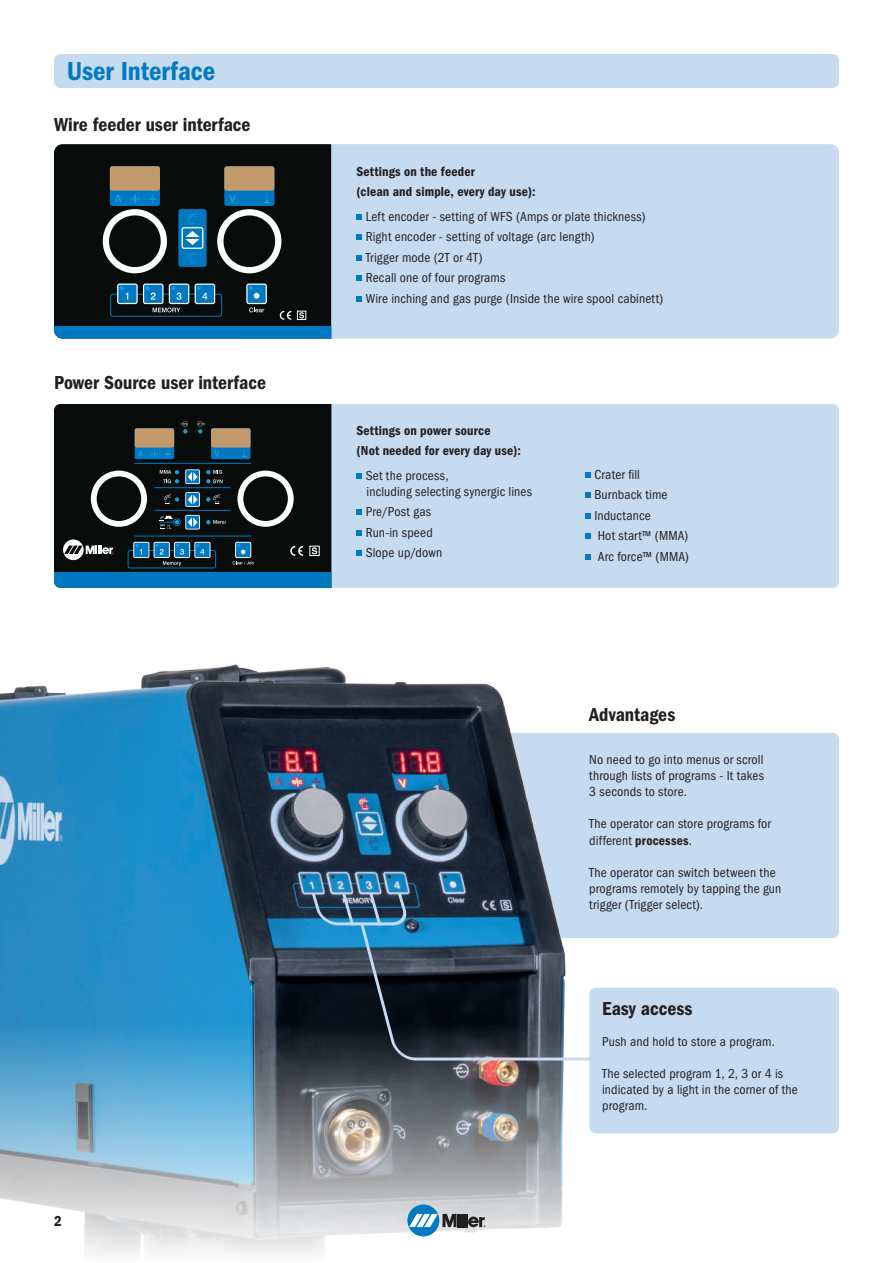
<style>
.page{position:relative;width:893px;height:1263px;background:#fff}
.page>*{position:absolute;margin:0;border:0;box-sizing:border-box;transform-origin:0 0}
.t1{font:27px "ITC Franklin Gothic Std Dm Cd";letter-spacing:-.005em;color:#007ac2}
.t2{font:19.5px "ITC Franklin Gothic Std Dm Cd";color:#231f20}
.t3{font:15px "ITC Franklin Gothic Std Dm Cd";color:#231f20}
.t4{font:condensed 13.5px/20.4px "ITC Franklin Gothic Std";letter-spacing:.01em;color:#231f20}
.t5{font:13.5px/20.4px "ITC Franklin Gothic Std Dm Cd";letter-spacing:.01em;color:#231f20}
.s1{font-family:"ITC Franklin Gothic Std Dm Cd";font-stretch:normal}
</style>
<div class="page">
<div style="left:480px;top:733px;width:359px;height:205px;background:#c6daf0;border-radius:6px"></div>
<img style="left:0;top:664px;width:739px;height:589px">
<div style="left:331px;top:144px;width:508px;height:195px;background:#c6daf0"></div>
<div style="left:331px;top:404px;width:508px;height:184px;background:#c6daf0"></div>
<div style="left:54px;top:144px;width:277px;height:182px;background:#080d0c"></div>
<div style="left:54px;top:326px;width:277px;height:13px;background:#0079c2"></div>
<div style="left:110px;top:166px;width:50px;height:40px;background:#0079c2;border-radius:3px"></div>
<div style="left:110px;top:166px;width:50px;height:25px;background:#c39a6b;border-radius:3px"></div>
<svg style="left:115px;top:195px;width:7px;height:7px"></svg>
<svg style="left:131px;top:195px;width:9px;height:8px"></svg>
<svg style="left:149px;top:195px;width:7px;height:8px"></svg>
<div style="left:224px;top:166px;width:50px;height:40px;background:#0079c2;border-radius:3px"></div>
<svg style="left:264px;top:196px;width:6px;height:7px"></svg>
<svg style="left:229px;top:195px;width:7px;height:8px"></svg>
<div style="left:178px;top:209px;width:29px;height:58px;background:#0079c2;border-radius:3px"></div>
<svg style="left:188px;top:252px;width:8px;height:11px"></svg>
<svg style="left:188px;top:213px;width:8px;height:11px"></svg>
<svg style="left:182px;top:227px;width:21px;height:22px"></svg>
<div style="left:183px;top:228px;width:19px;height:20px;background:#0079c2"></div>
<svg style="left:186px;top:231px;width:13px;height:14px"></svg>
<div style="left:224px;top:166px;width:50px;height:25px;background:#c39a6b;border-radius:3px"></div>
<svg style="left:280px;top:311px;width:11px;height:9px"></svg>
<svg style="left:299px;top:313px;width:5px;height:5px"></svg>
<div style="left:297px;top:311px;width:9px;height:9px;border:1px solid #fff"></div>
<svg style="left:103px;top:209px;width:64px;height:64px"></svg>
<svg style="left:217px;top:209px;width:64px;height:64px"></svg>
<svg style="left:153px;top:308px;width:27px;height:4px"></svg>
<svg style="left:249px;top:308px;width:15px;height:4px"></svg>
<div style="left:110px;top:294px;width:112px;height:23px;border:1px solid #0079c2;border-radius:3px"></div>
<svg style="left:246px;top:284px;width:21px;height:20px"></svg>
<div style="left:248px;top:285px;width:18px;height:18px;background:#0079c2"></div>
<svg style="left:195px;top:284px;width:20px;height:20px"></svg>
<div style="left:196px;top:285px;width:18px;height:18px;background:#0079c2"></div>
<svg style="left:197px;top:286px;width:10px;height:14px"></svg>
<svg style="left:169px;top:284px;width:20px;height:20px"></svg>
<div style="left:170px;top:285px;width:18px;height:18px;background:#0079c2"></div>
<svg style="left:171px;top:286px;width:10px;height:14px"></svg>
<svg style="left:143px;top:284px;width:20px;height:20px"></svg>
<div style="left:144px;top:285px;width:18px;height:18px;background:#0079c2"></div>
<svg style="left:146px;top:286px;width:10px;height:14px"></svg>
<svg style="left:117px;top:284px;width:21px;height:20px"></svg>
<div style="left:118px;top:285px;width:18px;height:18px;background:#0079c2"></div>
<svg style="left:120px;top:286px;width:8px;height:14px"></svg>
<svg style="left:249px;top:286px;width:10px;height:13px"></svg>
<div style="left:54px;top:404px;width:277px;height:168px;background:#080d0c"></div>
<div style="left:54px;top:572px;width:277px;height:16px;background:#0079c2"></div>
<svg style="left:233px;top:561px;width:21px;height:4px"></svg>
<svg style="left:185px;top:515px;width:15px;height:14px"></svg>
<div style="left:186px;top:516px;width:13px;height:13px;background:#0079c2"></div>
<svg style="left:188px;top:517px;width:9px;height:10px"></svg>
<svg style="left:206px;top:520px;width:19px;height:4px"></svg>
<svg style="left:185px;top:469px;width:15px;height:15px"></svg>
<div style="left:186px;top:470px;width:13px;height:13px;background:#0079c2"></div>
<svg style="left:188px;top:472px;width:9px;height:10px"></svg>
<svg style="left:206px;top:470px;width:17px;height:13px"></svg>
<svg style="left:160px;top:470px;width:19px;height:13px"></svg>
<svg style="left:185px;top:492px;width:15px;height:15px"></svg>
<div style="left:186px;top:493px;width:13px;height:13px;background:#0079c2"></div>
<svg style="left:188px;top:495px;width:9px;height:9px"></svg>
<svg style="left:206px;top:495px;width:14px;height:9px"></svg>
<svg style="left:164px;top:495px;width:15px;height:9px"></svg>
<svg style="left:163px;top:561px;width:18px;height:5px"></svg>
<div style="left:128px;top:550px;width:88px;height:18px;border:1px solid #0079c2;border-radius:2px"></div>
<hr style="left:155px;top:487px;width:75px;height:1px;background:#0079c2">
<hr style="left:134px;top:463px;width:117px;height:1px;background:#0079c2">
<hr style="left:134px;top:536px;width:117px;height:1px;background:#0079c2">
<hr style="left:155px;top:510px;width:75px;height:1px;background:#0079c2">
<svg style="left:159px;top:516px;width:22px;height:13px"></svg>
<svg style="left:235px;top:542px;width:16px;height:16px"></svg>
<div style="left:236px;top:543px;width:14px;height:14px;background:#0079c2"></div>
<svg style="left:237px;top:544px;width:8px;height:10px"></svg>
<svg style="left:194px;top:542px;width:17px;height:16px"></svg>
<div style="left:195px;top:543px;width:15px;height:14px;background:#0079c2"></div>
<svg style="left:196px;top:544px;width:8px;height:10px"></svg>
<svg style="left:174px;top:542px;width:16px;height:16px"></svg>
<div style="left:175px;top:543px;width:14px;height:14px;background:#0079c2"></div>
<svg style="left:176px;top:544px;width:8px;height:11px"></svg>
<svg style="left:154px;top:542px;width:16px;height:16px"></svg>
<div style="left:155px;top:543px;width:14px;height:14px;background:#0079c2"></div>
<svg style="left:156px;top:544px;width:8px;height:10px"></svg>
<svg style="left:133px;top:542px;width:16px;height:16px"></svg>
<div style="left:134px;top:543px;width:14px;height:14px;background:#0079c2"></div>
<svg style="left:135px;top:544px;width:7px;height:10px"></svg>
<div style="left:135px;top:428px;width:39px;height:31px;background:#0079c2;border-radius:2px"></div>
<div style="left:135px;top:428px;width:39px;height:19px;background:#c39a6b;border-radius:2px"></div>
<svg style="left:138px;top:451px;width:5px;height:6px"></svg>
<svg style="left:150px;top:451px;width:8px;height:6px"></svg>
<svg style="left:165px;top:451px;width:6px;height:6px"></svg>
<div style="left:211px;top:428px;width:40px;height:31px;background:#0079c2;border-radius:2px"></div>
<div style="left:211px;top:428px;width:40px;height:19px;background:#c39a6b;border-radius:2px"></div>
<svg style="left:214px;top:451px;width:5px;height:6px"></svg>
<svg style="left:63px;top:539px;width:21px;height:21px"></svg>
<svg style="left:64px;top:546px;width:49px;height:8px"></svg>
<svg style="left:290px;top:546px;width:13px;height:10px"></svg>
<svg style="left:312px;top:548px;width:5px;height:6px"></svg>
<div style="left:310px;top:546px;width:10px;height:10px;border:1px solid #fff"></div>
<svg style="left:180px;top:421px;width:8px;height:12px"></svg>
<svg style="left:91px;top:471px;width:56px;height:56px"></svg>
<svg style="left:237px;top:471px;width:57px;height:56px"></svg>
<svg style="left:197px;top:421px;width:8px;height:12px"></svg>
<svg style="left:309px;top:890px;width:289px;height:363px"></svg>
<svg style="left:367px;top:890px;width:17px;height:31px"></svg>
<svg style="left:340px;top:890px;width:17px;height:38px"></svg>
<svg style="left:357px;top:921px;width:343px;height:141px"></svg>
<div style="left:54px;top:54px;width:785px;height:34px;background:#c6daf0;border-radius:6px"></div>
<svg style="left:356px;top:214px;width:6px;height:6px"></svg>
<svg style="left:356px;top:234px;width:6px;height:6px"></svg>
<svg style="left:356px;top:255px;width:6px;height:6px"></svg>
<svg style="left:356px;top:275px;width:6px;height:6px"></svg>
<svg style="left:356px;top:296px;width:6px;height:6px"></svg>
<svg style="left:356px;top:473px;width:6px;height:6px"></svg>
<svg style="left:356px;top:509px;width:6px;height:6px"></svg>
<svg style="left:356px;top:530px;width:6px;height:6px"></svg>
<svg style="left:356px;top:550px;width:6px;height:6px"></svg>
<div style="left:589px;top:988px;width:250px;height:145px;background:#c6daf0;border-radius:6px"></div>
<svg style="left:585px;top:472px;width:6px;height:6px"></svg>
<svg style="left:585px;top:492px;width:6px;height:6px"></svg>
<svg style="left:585px;top:513px;width:6px;height:6px"></svg>
<svg style="left:585px;top:533px;width:6px;height:6px"></svg>
<svg style="left:585px;top:554px;width:6px;height:6px"></svg>
<div style="left:407px;top:1204px;width:32px;height:32px;background:#007ac2;border-radius:50%"></div>
<svg style="left:409px;top:1214px;width:77px;height:13px"></svg>
<h1 class="t1" style="left:67px;top:56px;width:150px">User Interface</h1>
<h2 class="t2" style="left:54px;top:113px;width:198px">Wire feeder user interface</h2>
<h2 class="t2" style="left:54px;top:372px;width:214px">Power Source user interface</h2>
<p class="t3" style="left:54px;top:1212px;width:9px">2</p>
<p class="t5" style="left:356px;top:161px;width:181px">Settings on the feeder<br>(clean and simple, every day use):</p>
<p class="t4" style="left:366px;top:206px;width:299px">Left encoder - setting of WFS (Amps or plate thickness)<br>Right encoder - setting of voltage (arc length)<br>Trigger mode (2T or 4T)<br>Recall one of four programs<br>Wire inching and gas purge (Inside the wire spool cabinett)</p>
<p class="t5" style="left:356px;top:420px;width:166px">Settings on power source<br>(Not needed for every day use):</p>
<p class="t4" style="left:366px;top:467px;width:168px;line-height:16.2px">Set the process,<br>including selecting synergic lines</p>
<p class="t4" style="left:366px;top:502px;width:78px">Pre/Post gas<br>Run-in speed<br>Slope up/down</p>
<p class="t4" style="left:594px;top:464px;width:96px">Crater fill<br>Burnback time<br>Inductance<br>Hot start™ (MMA)<br>Arc force™ (MMA)</p>
<h2 class="t2" style="left:589px;top:704px;width:88px">Advantages</h2>
<p class="t4" style="left:589px;top:751px;width:176px;line-height:16.2px;text-align:justify">No need to go into menus or scroll through lists of programs - It takes 3 seconds to store.</p>
<p class="t4" style="left:589px;top:816px;width:183px;line-height:16.2px">The operator can store programs for different <span class="s1">processes</span>.</p>
<p class="t4" style="left:589px;top:864px;width:194px;line-height:16.2px">The operator can switch between the programs remotely by tapping the gun trigger (Trigger select).</p>
<h2 class="t2" style="left:602px;top:998px;width:92px">Easy access</h2>
<p class="t4" style="left:602px;top:1031px;width:174px">Push and hold to store a program.</p>
<p class="t4" style="left:602px;top:1065px;width:197px;line-height:16.2px">The selected program 1, 2, 3 or 4 is indicated by a light in the corner of the program.</p>
</div>
